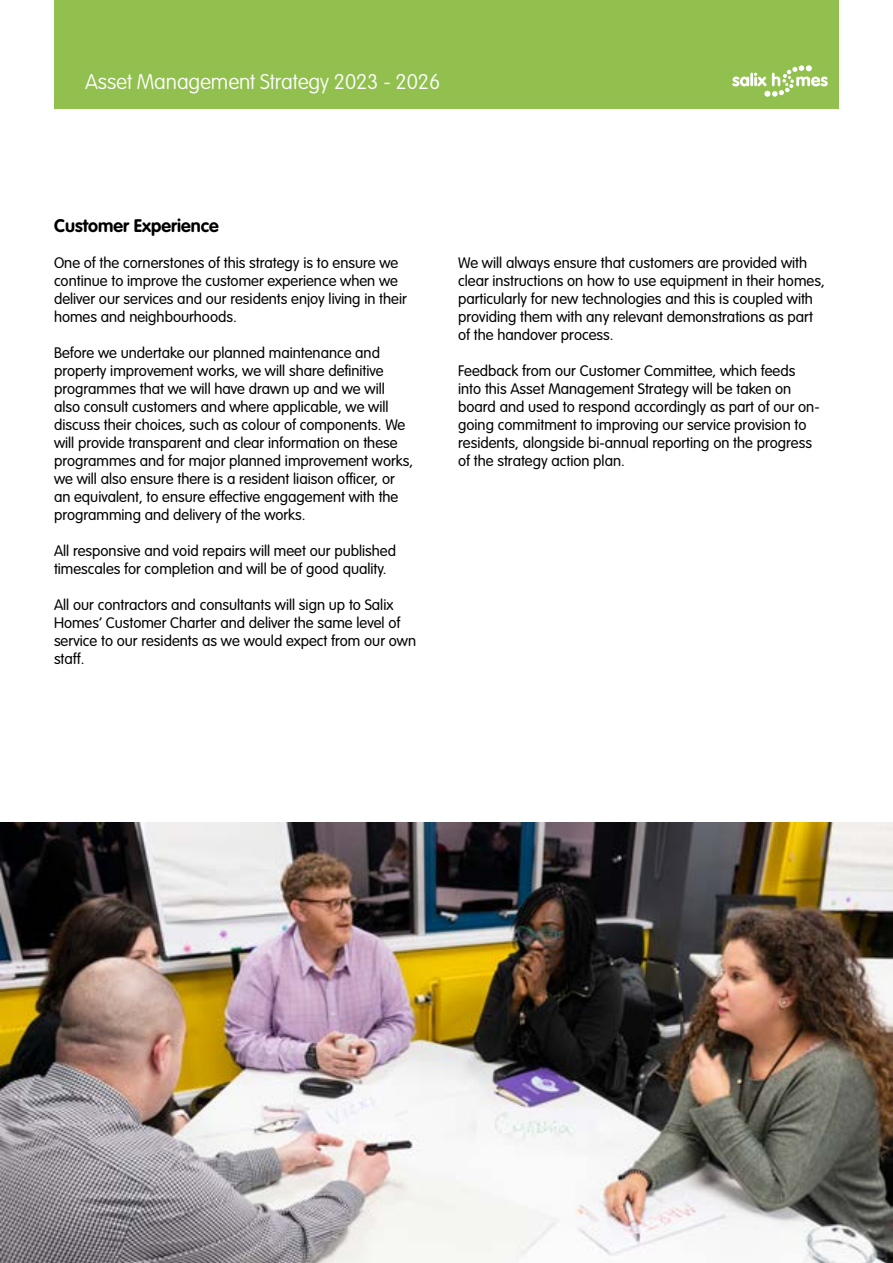
<style>
.page{position:relative;width:893px;height:1263px;background:#fff}
.page>*{position:absolute;margin:0;border:0;box-sizing:border-box;transform-origin:0 0}
.t1{font:100 21px "VAG Rounded Std";letter-spacing:-.005em;color:#fff}
.t2{font:700 18px "VAG Rounded Std";color:#000}
.t3{font:300 15px/18px "VAG Rounded Std";color:#000}
</style>
<div class="page">
<div style="left:54px;top:0;width:785px;height:109px;background:#91c04f"></div>
<div style="left:764px;top:91px;width:7px;height:6px;background:#fff;border-radius:50%"></div>
<svg style="left:732px;top:73px;width:34px;height:13px"></svg>
<svg style="left:772px;top:65px;width:56px;height:32px"></svg>
<img style="left:0;top:823px;width:893px;height:440px">
<h1 class="t1" style="left:85px;top:70px;width:357px">Asset Management Strategy 2023 - 2026</h1>
<p class="t2" style="left:54px;top:215px;width:166px">Customer Experience</p>
<p class="t3" style="left:54px;top:255px;width:354px">One of the cornerstones of this strategy is to ensure we continue to improve the customer experience when we deliver our services and our residents enjoy living in their homes and neighbourhoods.</p>
<p class="t3" style="left:54px;top:345px;width:361px">Before we undertake our planned maintenance and property improvement works, we will share definitive programmes that we will have drawn up and we will also consult customers and where applicable, we will discuss their choices, such as colour of components. We will provide transparent and clear information on these programmes and for major planned improvement works, we will also ensure there is a resident liaison officer, or an equivalent, to ensure effective engagement with the programming and delivery of the works.</p>
<p class="t3" style="left:54px;top:543px;width:344px">All responsive and void repairs will meet our published timescales for completion and will be of good quality.</p>
<p class="t3" style="left:54px;top:597px;width:364px">All our contractors and consultants will sign up to Salix Homes’ Customer Charter and deliver the same level of service to our residents as we would expect from our own staff.</p>
<p class="t3" style="left:458px;top:254px;width:368px">We will always ensure that customers are provided with clear instructions on how to use equipment in their homes, particularly for new technologies and this is coupled with providing them with any relevant demonstrations as part of the handover process.</p>
<p class="t3" style="left:458px;top:362px;width:363px">Feedback from our Customer Committee, which feeds into this Asset Management Strategy will be taken on board and used to respond accordingly as part of our on&shy;going commitment to improving our service provision to residents, alongside bi-annual reporting on the progress of the strategy action plan.</p>
</div>
